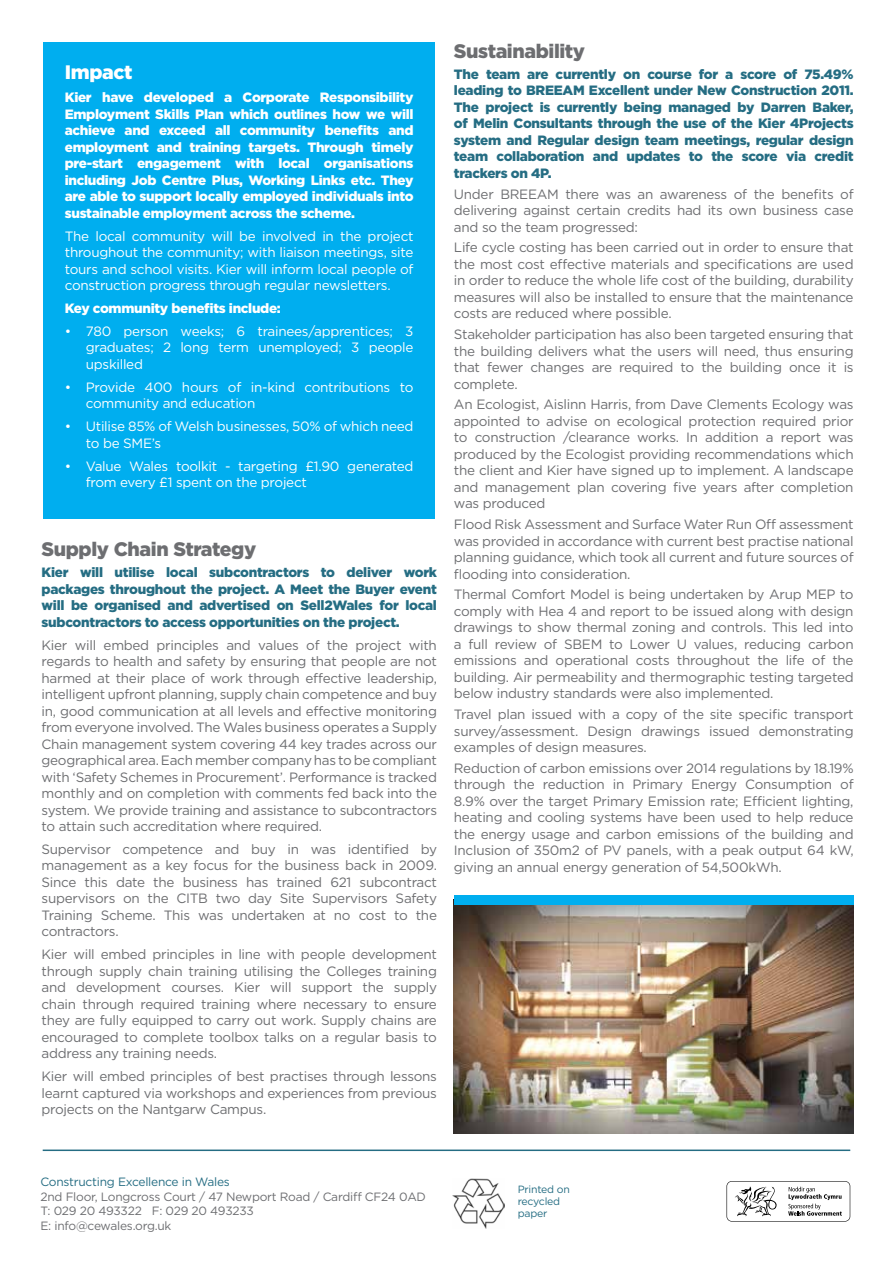
<style>
.page{position:relative;width:893px;height:1263px;background:#fff}
.page>*{position:absolute;margin:0;border:0;box-sizing:border-box;transform-origin:0 0}
.t1{font:900 19.5px "Gotham";letter-spacing:-.02em;color:#6d6e71}
.t2{font:900 19.5px "Gotham";letter-spacing:-.02em;color:#fff}
.t3{font:13.5px/16.5px "Gotham";letter-spacing:-.02em;color:#6d6e71;text-align:justify}
.t4{font:900 13.5px/16.5px "Gotham";letter-spacing:-.02em;color:#256d83;text-align:justify}
.t5{font:13.5px/16.5px "Gotham";letter-spacing:-.02em;color:#fff}
.t6{font:900 13.5px/16.5px "Gotham";letter-spacing:-.025em;color:#fff;text-align:justify}
.t7{font:12px/14.4px "Gotham";letter-spacing:-.02em;color:#6d6e71}
.t8{font:12px "Gotham";letter-spacing:-.02em;color:#256d83}
.t9{font:10.5px/12px "Gotham";letter-spacing:-.02em;color:#256d83}
</style>
<div class="page">
<svg style="left:726px;top:1181px;width:124px;height:40px"></svg>
<hr style="left:43px;top:1149px;width:807px;height:2px;background:#256d83">
<img style="left:452px;top:1178px;width:53px;height:51px">
<div style="left:44px;top:43px;width:391px;height:476px;background:#00aeef"></div>
<img style="left:454px;top:904px;width:400px;height:229px">
<div style="left:454px;top:895px;width:400px;height:9px;background:#00aeef"></div>
<h1 class="t2" style="left:65px;top:59px;width:69px">Impact</h1>
<p class="t6" style="left:65px;top:89px;width:350px">Kier have developed a Corporate Responsibility Employment Skills Plan which outlines how we will achieve and exceed all community benefits and employment and training targets. Through timely pre-start engagement with local organisations including Job Centre Plus, Working Links etc. They are able to support locally employed individuals into sustainable employment across the scheme.</p>
<p class="t5" style="left:65px;top:227px;width:350px;text-align:justify">The local community will be involved in the project throughout the community; with liaison meetings, site tours and school visits. Kier will inform local people of construction progress through regular newsletters.</p>
<p class="t6" style="left:65px;top:300px;width:218px">Key community benefits include:</p>
<p class="t5" style="left:86px;top:323px;width:329px;text-align:justify;text-indent:-21px">• 780 person weeks; 6 trainees/apprentices; 3 graduates; 2 long term unemployed; 3 people upskilled</p>
<p class="t5" style="left:86px;top:378px;width:329px;text-indent:-21px">• Provide 400 hours of in-kind contributions to community and education</p>
<p class="t5" style="left:86px;top:418px;width:329px;text-indent:-21px">• Utilise 85% of Welsh businesses, 50% of which need to be SME’s</p>
<p class="t5" style="left:86px;top:457px;width:329px;text-indent:-21px">• Value Wales toolkit - targeting £1.90 generated from every £1 spent on the project</p>
<h1 class="t1" style="left:42px;top:536px;width:216px">Supply Chain Strategy</h1>
<p class="t4" style="left:42px;top:564px;width:397px">Kier will utilise local subcontractors to deliver work packages throughout the project. A Meet the Buyer event will be organised and advertised on Sell2Wales for local subcontractors to access opportunities on the project.</p>
<p class="t3" style="left:42px;top:636px;width:397px">Kier will embed principles and values of the project with regards to health and safety by ensuring that people are not harmed at their place of work through effective leadership, intelligent upfront planning, supply chain competence and buy in, good communication at all levels and effective monitoring from everyone involved. The Wales business operates a Supply Chain management system covering 44 key trades across our geographical area. Each member company has to be compliant with ‘Safety Schemes in Procurement’. Performance is tracked monthly and on completion with comments fed back into the system. We provide training and assistance to subcontractors to attain such accreditation where required.</p>
<p class="t3" style="left:42px;top:841px;width:397px">Supervisor competence and buy in was identified by management as a key focus for the business back in 2009.<br>Since this date the business has trained 621 subcontract supervisors on the CITB two day Site Supervisors Safety Training Scheme. This was undertaken at no cost to the contractors.</p>
<p class="t3" style="left:42px;top:946px;width:397px">Kier will embed principles in line with people development through supply chain training utilising the Colleges training and development courses. Kier will support the supply chain through required training where necessary to ensure they are fully equipped to carry out work. Supply chains are encouraged to complete toolbox talks on a regular basis to address any training needs.</p>
<p class="t3" style="left:42px;top:1068px;width:397px">Kier will embed principles of best practises through lessons learnt captured via workshops and experiences from previous projects on the Nantgarw Campus.</p>
<h1 class="t1" style="left:454px;top:38px;width:133px">Sustainability</h1>
<p class="t4" style="left:454px;top:66px;width:401px">The team are currently on course for a score of 75.49% leading to BREEAM Excellent under New Construction 2011.<br>The project is currently being managed by Darren Baker, of Melin Consultants through the use of the Kier 4Projects system and Regular design team meetings, regular design team collaboration and updates to the score via credit trackers on 4P.</p>
<p class="t3" style="left:454px;top:185px;width:401px">Under BREEAM there was an awareness of the benefits of delivering against certain credits had its own business case and so the team progressed:</p>
<p class="t3" style="left:454px;top:239px;width:401px">Life cycle costing has been carried out in order to ensure that the most cost effective materials and specifications are used in order to reduce the whole life cost of the building, durability measures will also be installed to ensure that the maintenance costs are reduced where possible.</p>
<p class="t3" style="left:454px;top:326px;width:401px">Stakeholder participation has also been targeted ensuring that the building delivers what the users will need, thus ensuring that fewer changes are required to the building once it is complete.</p>
<p class="t3" style="left:454px;top:396px;width:401px">An Ecologist, Aislinn Harris, from Dave Clements Ecology was appointed to advise on ecological protection required prior to construction /clearance works. In addition a report was produced by the Ecologist providing recommendations which the client and Kier have signed up to implement. A landscape and management plan covering five years after completion was produced</p>
<p class="t3" style="left:454px;top:516px;width:401px">Flood Risk Assessment and Surface Water Run Off assessment was provided in accordance with current best practise national planning guidance, which took all current and future sources of flooding into consideration.</p>
<p class="t3" style="left:454px;top:586px;width:401px">Thermal Comfort Model is being undertaken by Arup MEP to comply with Hea 4 and report to be issued along with design drawings to show thermal zoning and controls. This led into a full review of SBEM to Lower U values, reducing carbon emissions and operational costs throughout the life of the building. Air permeability and thermographic testing targeted below industry standards were also implemented.</p>
<p class="t3" style="left:454px;top:706px;width:401px">Travel plan issued with a copy of the site specific transport survey/assessment. Design drawings issued demonstrating examples of design measures.</p>
<p class="t3" style="left:454px;top:760px;width:401px">Reduction of carbon emissions over 2014 regulations by 18.19% through the reduction in Primary Energy Consumption of 8.9% over the target Primary Emission rate; Efficient lighting, heating and cooling systems have been used to help reduce the energy usage and carbon emissions of the building and Inclusion of 350m2 of PV panels, with a peak output 64 kW, giving an annual energy generation of 54,500kWh.</p>
<p class="t8" style="left:40px;top:1174px;width:191px">Constructing Excellence in Wales</p>
<p class="t7" style="left:40px;top:1189px;width:387px">2nd Floor, Longcross Court / 47 Newport Road / Cardiff CF24 0AD<br>T: 029 20 493322 F: 029 20 493233<br>E: info@cewales.org.uk</p>
<p class="t9" style="left:518px;top:1183px;width:54px">Printed on recycled paper</p>
</div>
